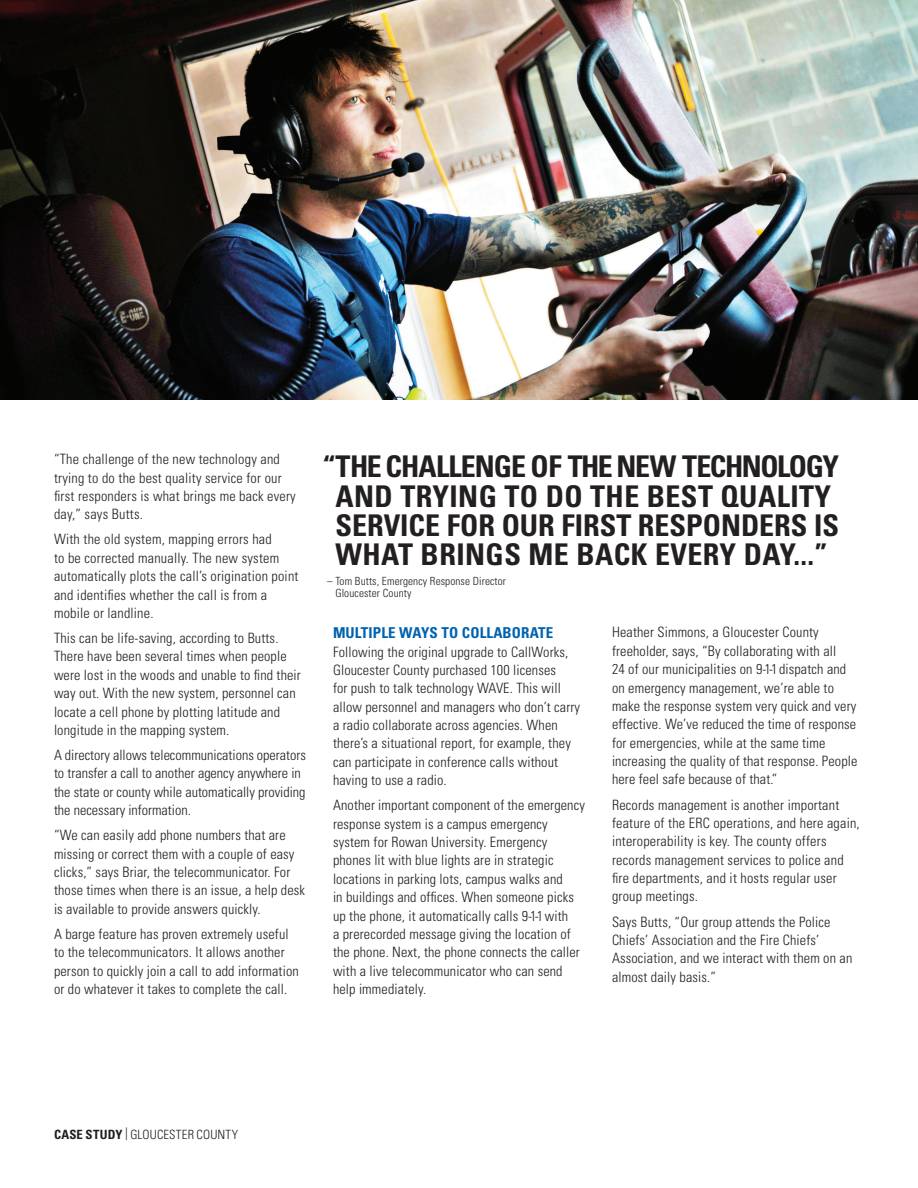
<style>
.page{position:relative;width:918px;height:1188px;background:#fff}
.page>*{position:absolute;margin:0;border:0;box-sizing:border-box;transform-origin:0 0}
.t1{font:700 condensed 29.85px/29.2px "Univers";color:#231f20;text-align:center}
.t2{font:700 condensed 15px "Univers";letter-spacing:.01em;color:#0162b0}
.t3{font:300 condensed 14.25px/18.3px "Univers";letter-spacing:.01em;color:#231f20}
.t4{font:300 condensed 12.75px "Univers";letter-spacing:.01em;color:#231f20}
.t5{font:300 condensed 11.25px/12.3px "Univers";letter-spacing:.01em;color:#231f20}
.s1{font-weight:700}
</style>
<div class="page">
<img style="left:0;top:0;width:918px;height:400px">
<p class="t3" style="left:54px;top:450px;width:243px">“The challenge of the new technology and trying to do the best quality service for our first responders is what brings me back every day,” says Butts.</p>
<p class="t3" style="left:54px;top:530px;width:246px">With the old system, mapping errors had<br>to be corrected manually. The new system automatically plots the call’s origination point and identifies whether the call is from a mobile or landline.</p>
<p class="t3" style="left:54px;top:629px;width:248px">This can be life-saving, according to Butts.<br>There have been several times when people were lost in the woods and unable to find their way out. With the new system, personnel can locate a cell phone by plotting latitude and longitude in the mapping system.</p>
<p class="t3" style="left:54px;top:746px;width:253px">A directory allows telecommunications operators to transfer a call to another agency anywhere in the state or county while automatically providing the necessary information.</p>
<p class="t3" style="left:54px;top:826px;width:253px">“We can easily add phone numbers that are missing or correct them with a couple of easy clicks,” says Briar, the telecommunicator. For those times when there is an issue, a help desk is available to provide answers quickly.</p>
<p class="t3" style="left:54px;top:925px;width:246px">A barge feature has proven extremely useful to the telecommunicators. It allows another person to quickly join a call to add information or do whatever it takes to complete the call.</p>
<h1 class="t1" style="left:322px;top:452px;width:518px">“THE CHALLENGE OF THE NEW TECHNOLOGY AND TRYING TO DO THE BEST QUALITY SERVICE FOR OUR FIRST RESPONDERS IS WHAT BRINGS ME BACK EVERY DAY...”</h1>
<p class="t5" style="left:335px;top:575px;width:172px;text-indent:-8px">– Tom Butts, Emergency Response Director<br>Gloucester County</p>
<p class="t2" style="left:333px;top:624px;width:222px">MULTIPLE WAYS TO COLLABORATE</p>
<p class="t3" style="left:333px;top:642px;width:249px">Following the original upgrade to CallWorks, Gloucester County purchased 100 licenses<br>for push to talk technology WAVE. This will allow personnel and managers who don’t carry a radio collaborate across agencies. When there’s a situational report, for example, they can participate in conference calls without having to use a radio.</p>
<p class="t3" style="left:333px;top:796px;width:254px">Another important component of the emergency response system is a campus emergency system for Rowan University. Emergency phones lit with blue lights are in strategic locations in parking lots, campus walks and<br>in buildings and offices. When someone picks up the phone, it automatically calls 9-1-1 with<br>a prerecorded message giving the location of the phone. Next, the phone connects the caller with a live telecommunicator who can send help immediately.</p>
<p class="t3" style="left:612px;top:623px;width:247px">Heather Simmons, a Gloucester County freeholder, says, “By collaborating with all<br>24 of our municipalities on 9-1-1 dispatch and on emergency management, we’re able to make the response system very quick and very effective. We’ve reduced the time of response for emergencies, while at the same time increasing the quality of that response. People here feel safe because of that.”</p>
<p class="t3" style="left:612px;top:795px;width:249px">Records management is another important feature of the ERC operations, and here again, interoperability is key. The county offers records management services to police and fire departments, and it hosts regular user group meetings.</p>
<p class="t3" style="left:612px;top:912px;width:242px">Says Butts, “Our group attends the Police Chiefs’ Association and the Fire Chiefs’ Association, and we interact with them on an almost daily basis.”</p>
<p class="t4" style="left:54px;top:1127px;width:186px"><span class="s1">CASE STUDY</span> | GLOUCESTER COUNTY</p>
</div>
